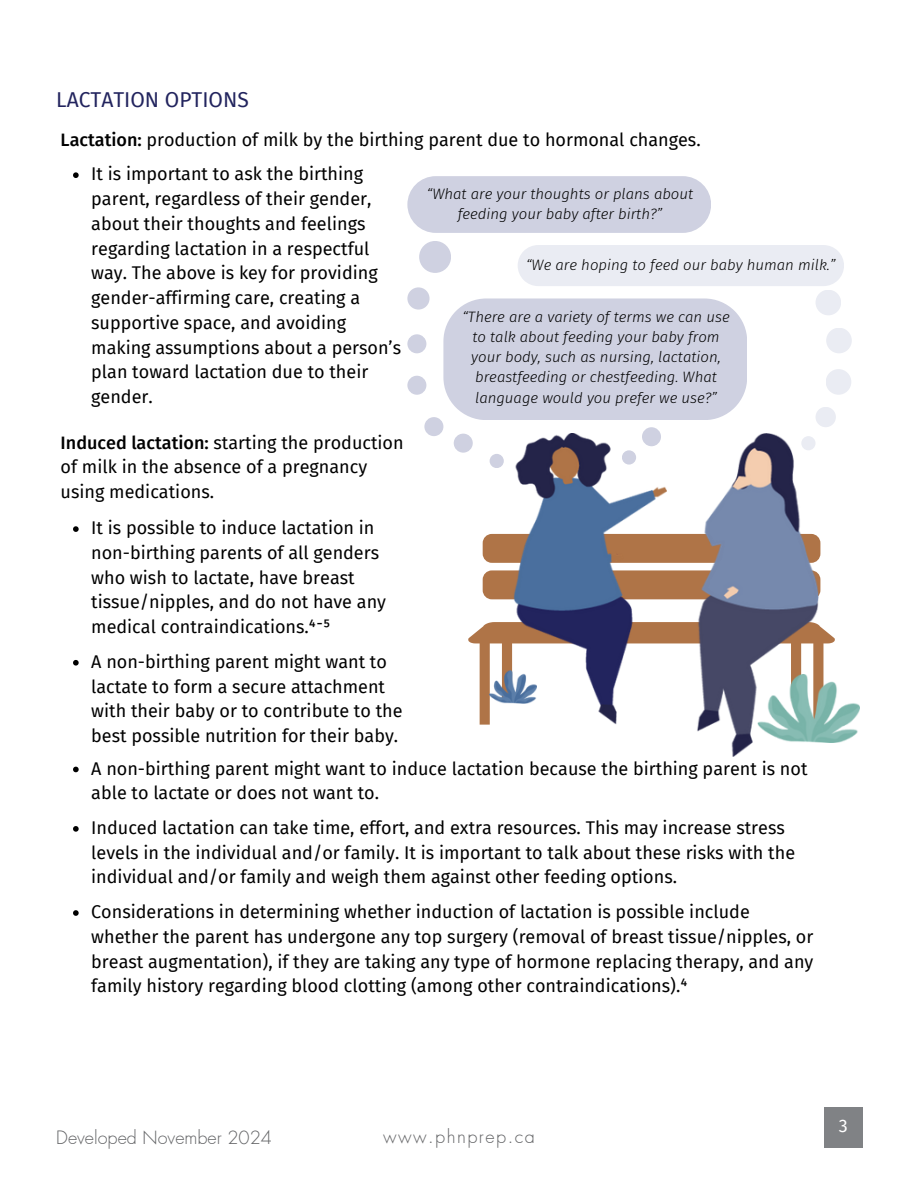
<style>
.page{position:relative;width:918px;height:1188px;background:#fff}
.page>*{position:absolute;margin:0;border:0;box-sizing:border-box;transform-origin:0 0}
.t1{font:21px "Fira Sans";color:#22245e}
.t2{font:18px/24.8px "Fira Sans";color:#000}
.t3{font:300 18px "Futura LT Pro";color:#636466}
.t4{font:300 18px "Futura LT Pro";letter-spacing:.085em;color:#636466}
.t5{font:18px "Fira Sans";color:#fff}
.t6{font:italic 300 15px/20.2px "Fira Sans";color:#000;text-align:center}
.s1{font-weight:500}
</style>
<div class="page">
<div style="left:407px;top:176px;width:304px;height:57px;background:#cfd1e1;border-radius:28px"></div>
<div style="left:518px;top:245px;width:326px;height:41px;background:#eaecf3"></div>
<div style="left:443px;top:298px;width:304px;height:122px;background:#cfd1e1"></div>
<svg style="left:468px;top:534px;width:367px;height:191px"></svg>
<img style="left:696px;top:434px;width:122px;height:322px">
<img style="left:514px;top:434px;width:152px;height:291px">
<img style="left:757px;top:675px;width:103px;height:67px">
<img style="left:490px;top:671px;width:47px;height:32px">
<div style="left:490px;top:454px;width:14px;height:14px;background:#cfd1e1;border-radius:50%"></div>
<svg style="left:73px;top:172px;width:6px;height:6px"></svg>
<div style="left:454px;top:434px;width:19px;height:19px;background:#cfd1e1;border-radius:50%"></div>
<div style="left:407px;top:376px;width:19px;height:19px;background:#cfd1e1;border-radius:50%"></div>
<div style="left:407px;top:334px;width:19px;height:19px;background:#cfd1e1;border-radius:50%"></div>
<div style="left:407px;top:287px;width:23px;height:23px;background:#cfd1e1;border-radius:50%"></div>
<div style="left:419px;top:241px;width:32px;height:32px;background:#cfd1e1;border-radius:50%"></div>
<div style="left:424px;top:417px;width:19px;height:19px;background:#cfd1e1;border-radius:50%"></div>
<div style="left:801px;top:436px;width:15px;height:14px;background:#eaecf3;border-radius:50%"></div>
<div style="left:816px;top:407px;width:20px;height:20px;background:#eaecf3;border-radius:50%"></div>
<div style="left:826px;top:369px;width:25px;height:26px;background:#eaecf3;border-radius:50%"></div>
<div style="left:826px;top:328px;width:26px;height:25px;background:#eaecf3;border-radius:50%"></div>
<div style="left:816px;top:290px;width:25px;height:25px;background:#eaecf3;border-radius:50%"></div>
<div style="left:622px;top:450px;width:14px;height:15px;background:#cfd1e1;border-radius:50%"></div>
<div style="left:642px;top:427px;width:19px;height:19px;background:#cfd1e1;border-radius:50%"></div>
<svg style="left:73px;top:526px;width:6px;height:6px"></svg>
<svg style="left:73px;top:660px;width:6px;height:6px"></svg>
<svg style="left:73px;top:767px;width:6px;height:5px"></svg>
<svg style="left:73px;top:826px;width:6px;height:6px"></svg>
<svg style="left:73px;top:910px;width:6px;height:6px"></svg>
<div style="left:824px;top:1107px;width:39px;height:41px;background:#808285"></div>
<h2 class="t1" style="left:56px;top:88px;width:194px">LACTATION OPTIONS</h2>
<p class="t2" style="left:61px;top:127px;width:642px"><span class="s1">Lactation:</span> production of milk by the birthing parent due to hormonal changes.</p>
<p class="t2" style="left:91px;top:162px;width:311px">It is important to ask the birthing parent, regardless of their gender, about their thoughts and feelings regarding lactation in a respectful way. The above is key for providing gender-affirming care, creating a supportive space, and avoiding making assumptions about a person’s plan toward lactation due to their gender.</p>
<p class="t6" style="left:427px;top:184px;width:268px">“What are your thoughts or plans about feeding your baby after birth?”</p>
<p class="t6" style="left:526px;top:255px;width:311px">“We are hoping to feed our baby human milk.”</p>
<p class="t6" style="left:462px;top:307px;width:269px">“There are a variety of terms we can use to talk about feeding your baby from your body, such as nursing, lactation, breastfeeding or chestfeeding. What language would you prefer we use?”</p>
<p class="t2" style="left:61px;top:430px;width:345px"><span class="s1">Induced lactation:</span> starting the production of milk in the absence of a pregnancy using medications.</p>
<p class="t2" style="left:91px;top:516px;width:296px">It is possible to induce lactation in non-birthing parents of all genders who wish to lactate, have breast tissue/nipples, and do not have any medical contraindications.⁴⁻⁵</p>
<p class="t2" style="left:91px;top:649px;width:313px">A non-birthing parent might want to lactate to form a secure attachment with their baby or to contribute to the best possible nutrition for their baby.</p>
<p class="t2" style="left:91px;top:756px;width:718px">A non-birthing parent might want to induce lactation because the birthing parent is not able to lactate or does not want to.</p>
<p class="t2" style="left:91px;top:816px;width:705px">Induced lactation can take time, effort, and extra resources. This may increase stress levels in the individual and/or family. It is important to talk about these risks with the individual and/or family and weigh them against other feeding options.</p>
<p class="t2" style="left:91px;top:900px;width:724px">Considerations in determining whether induction of lactation is possible include whether the parent has undergone any top surgery (removal of breast tissue/nipples, or breast augmentation), if they are taking any type of hormone replacing therapy, and any family history regarding blood clotting (among other contraindications).⁴</p>
<h2 class="t3" style="left:56px;top:1129px;width:217px">Developed November 2024</h2>
<p class="t4" style="left:383px;top:1129px;width:153px">www.phnprep.ca</p>
<p class="t5" style="left:839px;top:1115px;width:10px">3</p>
</div>
